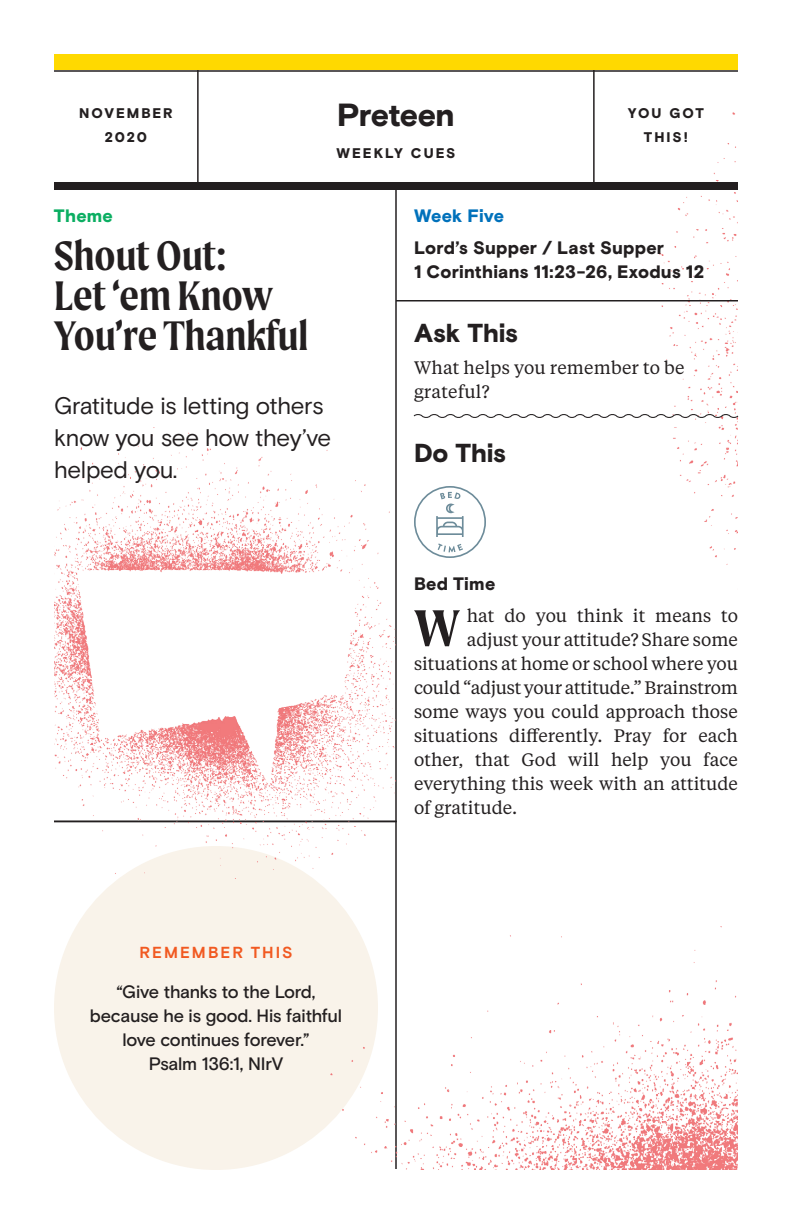
<style>
.page{position:relative;width:792px;height:1224px;background:#fff}
.page>*{position:absolute;margin:0;border:0;box-sizing:border-box;transform-origin:0 0}
.t1{font:600 55px "Moret";color:#231f20}
.t2{font:600 44px/40px "Moret";color:#231f20}
.t3{font:900 32px "Basis Grotesque";letter-spacing:-.025em;color:#231f20}
.t4{font:900 26px "Basis Grotesque";letter-spacing:-.005em;color:#231f20}
.t5{font:24px/32px "Basis Grotesque";letter-spacing:-.015em;color:#231f20}
.t6{font:18px/24px "Tiempos Text";color:#231f20}
.t7{font:500 18px/24px "Basis Grotesque";letter-spacing:-.015em;color:#231f20;text-align:center}
.t8{font:900 18px/24px "Basis Grotesque";letter-spacing:.015em;color:#231f20}
.t9{font:900 18px "Basis Grotesque";letter-spacing:.005em;color:#0071bb}
.t10{font:900 18px "Basis Grotesque";letter-spacing:.015em;color:#0bae62}
.t11{font:700 16px "Basis Grotesque";letter-spacing:.13em;color:#f15921}
.t12{font:900 14px/24px "Basis Grotesque";letter-spacing:.135em;color:#231f20;text-align:center}
</style>
<div class="page">
<img style="left:660px;top:112px;width:78px;height:453px">
<div style="left:54px;top:54px;width:684px;height:16px;background:#ffd900"></div>
<hr style="left:197px;top:70px;width:2px;height:112px;background:#231f20">
<hr style="left:593px;top:70px;width:2px;height:112px;background:#231f20">
<hr style="left:54px;top:70px;width:684px;height:2px;background:#231f20">
<hr style="left:395px;top:189px;width:2px;height:980px;background:#231f20">
<div style="left:54px;top:846px;width:324px;height:324px;background:#f9f3ea;border-radius:50%"></div>
<img style="left:54px;top:428px;width:342px;height:450px">
<div style="left:54px;top:182px;width:684px;height:8px;background:#231f20"></div>
<hr style="left:396px;top:300px;width:342px;height:2px;background:#231f20">
<svg style="left:413px;top:413px;width:326px;height:6px"></svg>
<svg style="left:414px;top:486px;width:72px;height:72px"></svg>
<img style="left:319px;top:926px;width:419px;height:244px">
<h3 class="t3" style="left:337px;top:96px;width:119px">Preteen</h3>
<p class="t12" style="left:337px;top:142px;width:120px">WEEKLY CUES</p>
<p class="t12" style="left:79px;top:102px;width:95px">NOVEMBER<br>2020</p>
<p class="t12" style="left:628px;top:102px;width:77px">YOU GOT<br>THIS!</p>
<p class="t10" style="left:54px;top:205px;width:60px">Theme</p>
<h2 class="t2" style="left:54px;top:235px;width:256px">Shout Out:<br>Let ‘em Know<br>You’re Thankful</h2>
<h3 class="t5" style="left:54px;top:390px;width:279px">Gratitude is letting others know you see how they’ve helped you.</h3>
<p class="t11" style="left:139px;top:943px;width:155px">REMEMBER THIS</p>
<p class="t7" style="left:90px;top:980px;width:254px">“Give thanks to the Lord, because he is good. His faithful love continues forever.”<br>Psalm 136:1, NIrV</p>
<p class="t9" style="left:414px;top:205px;width:92px">Week Five</p>
<p class="t8" style="left:414px;top:237px;width:292px">Lord’s Supper / Last Supper<br>1 Corinthians 11:23-26, Exodus 12</p>
<h3 class="t4" style="left:414px;top:318px;width:106px">Ask This</h3>
<p class="t6" style="left:414px;top:355px;width:272px">What helps you remember to be grateful?</p>
<h3 class="t4" style="left:414px;top:438px;width:94px">Do This</h3>
<p class="t8" style="left:414px;top:573px;width:83px">Bed Time</p>
<h1 class="t1" style="left:414px;top:596px;width:48px">W</h1>
<p class="t6" style="left:467px;top:603px;width:273px">hat do you think it means to</p>
<p class="t6" style="left:467px;top:627px;width:273px">adjust your attitude? Share some</p>
<p class="t6" style="left:414px;top:651px;width:326px">situations at home or school where you</p>
<p class="t6" style="left:414px;top:675px;width:326px">could “adjust your attitude.” Brainstrom</p>
<p class="t6" style="left:414px;top:699px;width:325px">some ways you could approach those</p>
<p class="t6" style="left:414px;top:723px;width:326px">situations differently. Pray for each</p>
<p class="t6" style="left:414px;top:747px;width:325px">other, that God will help you face</p>
<p class="t6" style="left:414px;top:771px;width:325px">everything this week with an attitude</p>
<p class="t6" style="left:414px;top:795px;width:105px">of gratitude.</p>
</div>
